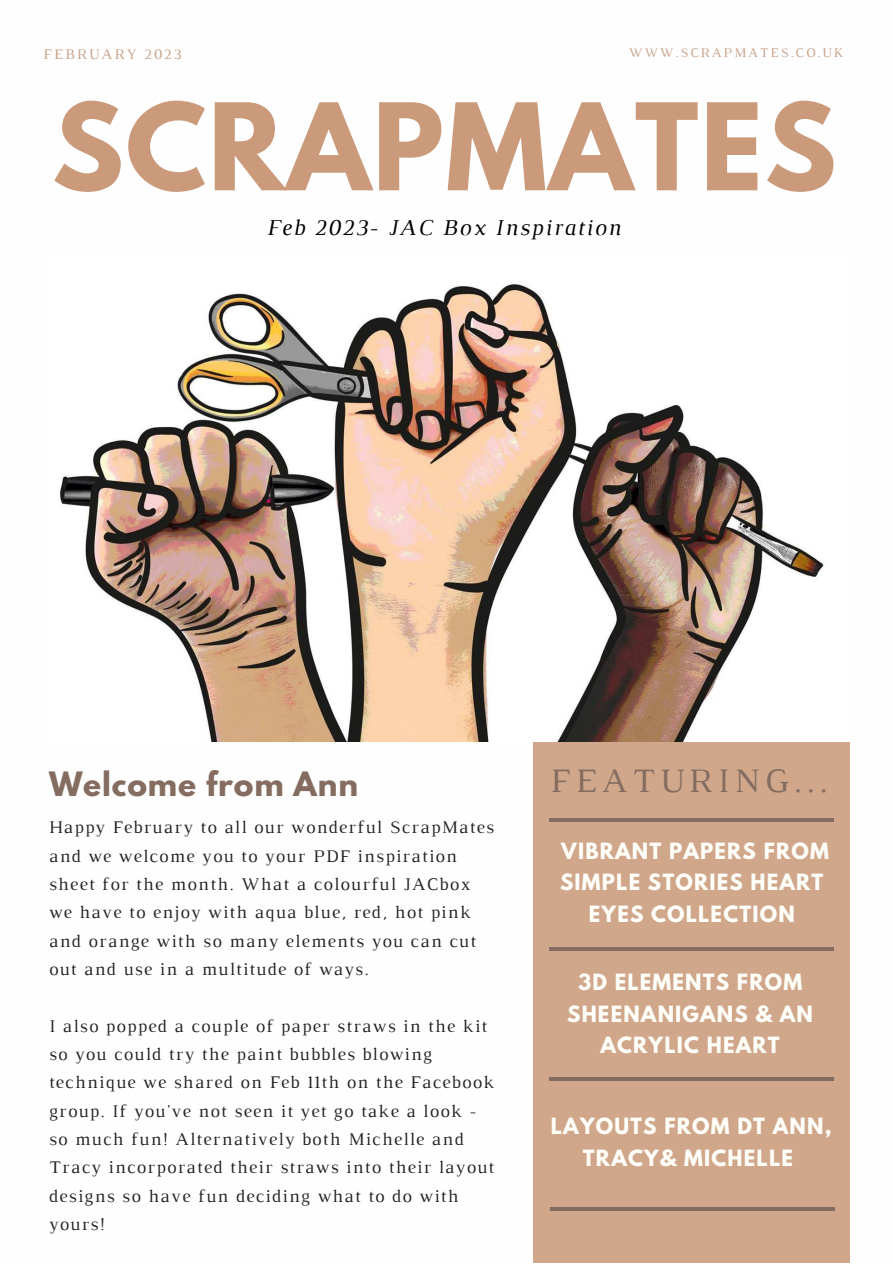
<style>
.page{position:relative;width:893px;height:1264px;background:#fff}
.page>*{position:absolute;margin:0;border:0;box-sizing:border-box;transform-origin:0 0}
.t1{font:700 106.65px "League Spartan";letter-spacing:.02em;color:#ca9a7a}
.t2{font:34.95px "Luthier";letter-spacing:.14em;color:#846d60}
.t3{font:700 29.7px "League Spartan";letter-spacing:.03em;color:#846d60}
.t4{font:italic 23.1px "Luthier";letter-spacing:.07em;color:#000}
.t5{font:700 19.8px/31.5px "League Spartan";letter-spacing:.06em;color:#fffff9;text-align:center}
.t6{font:18.15px/28.3px "Luthier";letter-spacing:.07em;color:#222}
.t7{font:14.85px "Luthier";letter-spacing:.14em;color:#c8a188}
.t8{font:13.5px "Luthier";letter-spacing:.14em;color:#c8a188}
</style>
<div class="page">
<div style="left:533px;top:721px;width:316px;height:541px;background:#d0a78b"></div>
<img style="left:60px;top:284px;width:789px;height:457px">
<hr style="left:549px;top:947px;width:285px;height:4px;background:#846d60">
<hr style="left:549px;top:1077px;width:285px;height:3px;background:#846d60">
<svg style="left:550px;top:1207px;width:284px;height:3px"></svg>
<hr style="left:549px;top:818px;width:285px;height:3px;background:#846d60">
<p class="t7" style="left:44px;top:49px;width:140px">FEBRUARY 2023</p>
<p class="t8" style="left:628px;top:48px;width:216px">WWW.SCRAPMATES.CO.UK</p>
<h1 class="t1" style="left:52px;top:94px;width:785px">SCRAPMATES</h1>
<p class="t4" style="left:267px;top:219px;width:355px">Feb 2023- JAC Box Inspiration</p>
<h3 class="t3" style="left:49px;top:769px;width:310px">Welcome from Ann</h3>
<p class="t6" style="left:49px;top:814px;width:446px">Happy February to all our wonderful ScrapMates and we welcome you to your PDF inspiration sheet for the month. What a colourful JACbox we have to enjoy with aqua blue, red, hot pink and orange with so many elements you can cut out and use in a multitude of ways.</p>
<p class="t6" style="left:49px;top:1012px;width:446px">I also popped a couple of paper straws in the kit so you could try the paint bubbles blowing technique we shared on Feb 11th on the Facebook group. If you've not seen it yet go take a look - so much fun! Alternatively both Michelle and Tracy incorporated their straws into their layout designs so have fun deciding what to do with yours!</p>
<h2 class="t2" style="left:550px;top:767px;width:278px">FEATURING...</h2>
<p class="t5" style="left:560px;top:837px;width:270px">VIBRANT PAPERS FROM<br>SIMPLE STORIES HEART<br>EYES COLLECTION</p>
<p class="t5" style="left:567px;top:968px;width:247px">3D ELEMENTS FROM<br>SHEENANIGANS &amp; AN<br>ACRYLIC HEART</p>
<p class="t5" style="left:551px;top:1113px;width:282px">LAYOUTS FROM DT ANN,<br>TRACY&amp; MICHELLE</p>
</div>
